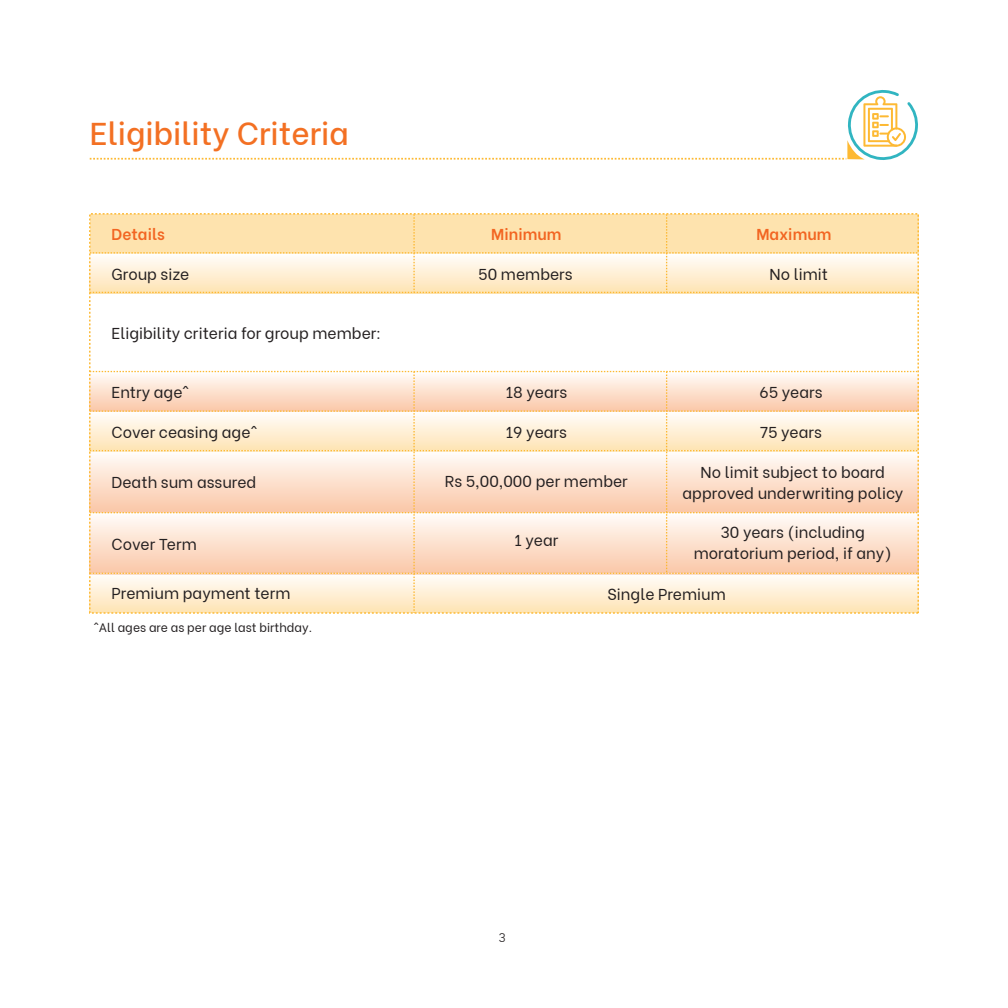
<style>
.page{position:relative;width:1008px;height:1008px;background:#fff}
.page>*{position:absolute;margin:0;border:0;box-sizing:border-box;transform-origin:0 0}
.t1{font:500 31.5px "Be Vietnam";color:#f37023}
.t2{font:15.75px/21px "Be Vietnam";color:#231f20;text-align:center}
.t3{font:600 15.75px "Be Vietnam";color:#f26522}
.t4{font:12.25px "Be Vietnam";color:#231f20}
.t5{font:300 12.25px "Be Vietnam";color:#231f20}
</style>
<div class="page">
<svg style="left:90px;top:371px;width:828px;height:242px;background:#fde5cf"></svg>
<svg style="left:90px;top:214px;width:828px;height:79px;background:#fee8bf"></svg>
<svg style="left:90px;top:90px;width:828px;height:70px"></svg>
<h1 class="t1" style="left:90px;top:107px;width:261px">Eligibility Criteria</h1>
<p class="t3" style="left:112px;top:221px;width:55px">Details</p>
<p class="t2" style="left:112px;top:262px;width:79px">Group size</p>
<p class="t2" style="left:112px;top:321px;width:271px">Eligibility criteria for group member:</p>
<p class="t2" style="left:112px;top:380px;width:79px">Entry age^</p>
<p class="t2" style="left:112px;top:420px;width:147px">Cover ceasing age^</p>
<p class="t2" style="left:112px;top:471px;width:146px">Death sum assured</p>
<p class="t2" style="left:112px;top:532px;width:87px">Cover Term</p>
<p class="t2" style="left:112px;top:581px;width:180px">Premium payment term</p>
<p class="t4" style="left:94px;top:618px;width:220px">^All ages are as per age last birthday.</p>
<p class="t3" style="left:491px;top:221px;width:72px">Minimum</p>
<p class="t3" style="left:756px;top:221px;width:77px">Maximum</p>
<p class="t2" style="left:478px;top:262px;width:96px">50 members</p>
<p class="t2" style="left:505px;top:380px;width:63px">18 years</p>
<p class="t2" style="left:506px;top:420px;width:63px">19 years</p>
<p class="t2" style="left:445px;top:469px;width:184px">Rs 5,00,000 per member</p>
<p class="t2" style="left:514px;top:528px;width:46px">1 year</p>
<p class="t2" style="left:770px;top:262px;width:60px">No limit</p>
<p class="t2" style="left:759px;top:380px;width:65px">65 years</p>
<p class="t2" style="left:760px;top:420px;width:64px">75 years</p>
<p class="t2" style="left:683px;top:460px;width:222px">No limit subject to board approved underwriting policy</p>
<p class="t2" style="left:694px;top:520px;width:200px">30 years (including moratorium period, if any)</p>
<p class="t2" style="left:607px;top:582px;width:120px">Single Premium</p>
<p class="t5" style="left:499px;top:928px;width:9px">3</p>
</div>
